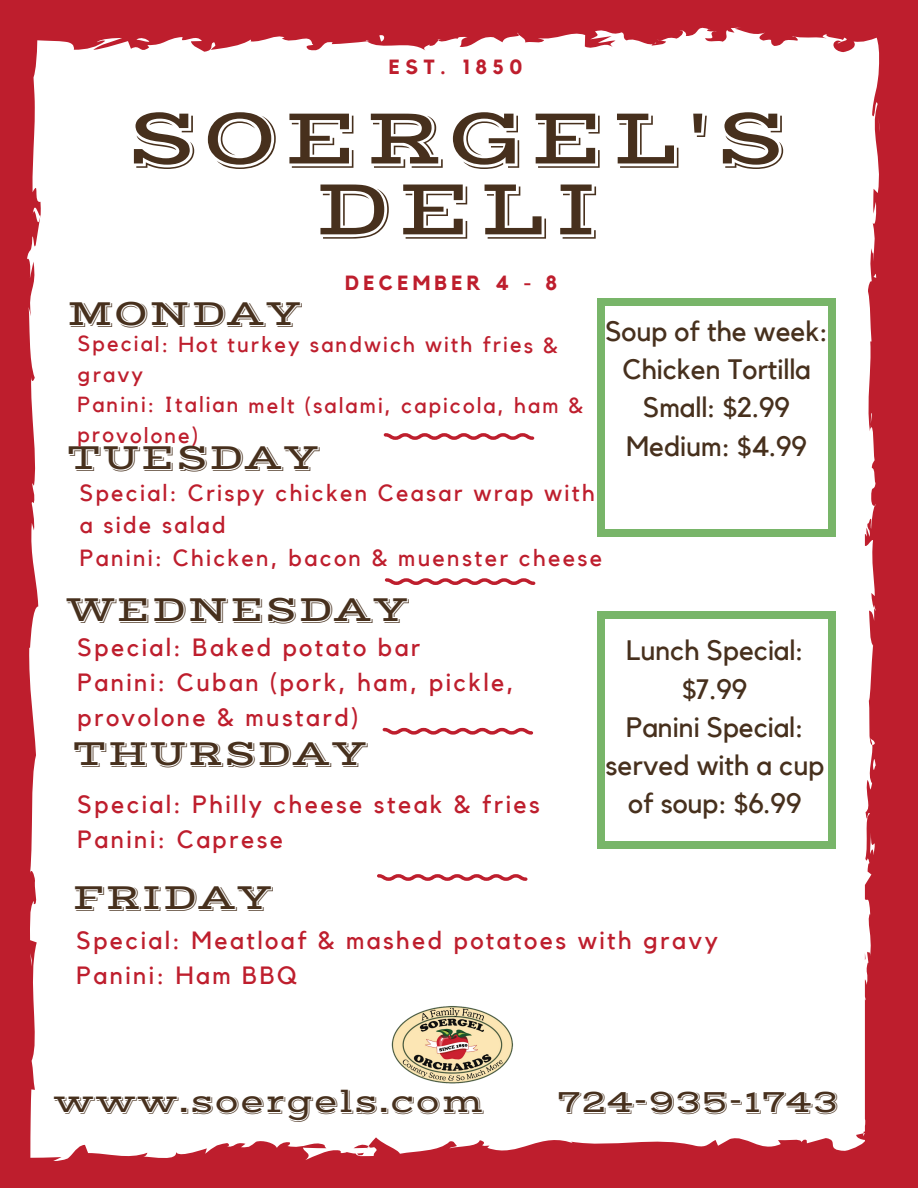
<style>
.page{position:relative;width:918px;height:1188px;background:#be1e2d}
.page>*{position:absolute;margin:0;border:0;box-sizing:border-box;transform-origin:0 0}
.t1{font:82.05px/70.8px "Vast Shadow";letter-spacing:.05em;color:#47301d;text-align:center}
.t2{font:37.35px "Vast Shadow";color:#47301d}
.t3{font:32.7px "Vast Shadow";color:#47301d}
.t4{font:28.05px/38.2px "Kollektif";color:#47301d;text-align:center}
.t5{font:24.9px/34.8px "Kollektif";letter-spacing:.1em;color:#be1e2d}
.t6{font:23.4px/32.7px "Kollektif";letter-spacing:.1em;color:#be1e2d}
.t7{font:21.75px/30.2px "Kollektif";letter-spacing:.095em;color:#be1e2d}
.t8{font:700 20.55px "Kollektif";letter-spacing:.21em;color:#be1e2d}
</style>
<div class="page">
<div style="left:27px;top:27px;width:853px;height:1134px;background:#fff"></div>
<svg style="left:870px;top:412px;width:2px;height:18px"></svg>
<svg style="left:870px;top:828px;width:8px;height:33px"></svg>
<svg style="left:873px;top:756px;width:3px;height:21px"></svg>
<svg style="left:873px;top:269px;width:3px;height:9px"></svg>
<svg style="left:879px;top:117px;width:1px;height:15px"></svg>
<svg style="left:379px;top:34px;width:7px;height:8px"></svg>
<svg style="left:136px;top:37px;width:13px;height:5px"></svg>
<svg style="left:30px;top:953px;width:2px;height:14px"></svg>
<svg style="left:384px;top:433px;width:150px;height:7px"></svg>
<svg style="left:383px;top:728px;width:150px;height:7px"></svg>
<svg style="left:385px;top:578px;width:150px;height:7px"></svg>
<svg style="left:377px;top:874px;width:150px;height:7px"></svg>
<div style="left:828px;top:529px;width:7px;height:7px;background:#78b569"></div>
<div style="left:598px;top:305px;width:7px;height:225px;background:#78b569"></div>
<div style="left:598px;top:529px;width:7px;height:7px;background:#78b569"></div>
<div style="left:828px;top:305px;width:7px;height:225px;background:#78b569"></div>
<div style="left:605px;top:529px;width:224px;height:7px;background:#78b569"></div>
<div style="left:828px;top:299px;width:7px;height:7px;background:#78b569"></div>
<div style="left:598px;top:299px;width:7px;height:7px;background:#78b569"></div>
<div style="left:605px;top:299px;width:224px;height:7px;background:#78b569"></div>
<img style="left:369px;top:982px;width:168px;height:168px">
<div style="left:828px;top:842px;width:7px;height:7px;background:#78b569"></div>
<div style="left:598px;top:618px;width:7px;height:224px;background:#78b569"></div>
<div style="left:598px;top:842px;width:7px;height:7px;background:#78b569"></div>
<div style="left:828px;top:618px;width:7px;height:224px;background:#78b569"></div>
<div style="left:605px;top:842px;width:224px;height:7px;background:#78b569"></div>
<div style="left:828px;top:611px;width:7px;height:7px;background:#78b569"></div>
<div style="left:598px;top:611px;width:7px;height:7px;background:#78b569"></div>
<div style="left:605px;top:611px;width:224px;height:7px;background:#78b569"></div>
<p class="t8" style="left:389px;top:57px;width:135px">EST. 1850</p>
<h1 class="t1" style="left:127px;top:104px;width:663px">SOERGEL'S<br>DELI</h1>
<p class="t8" style="left:345px;top:273px;width:214px">DECEMBER 4 - 8</p>
<h2 class="t2" style="left:67px;top:291px;width:236px">MONDAY</h2>
<p class="t7" style="left:77px;top:330px;width:507px">Special: Hot turkey sandwich with fries &amp; gravy<br>Panini: Italian melt (salami, capicola, ham &amp; provolone)</p>
<h2 class="t2" style="left:67px;top:435px;width:254px">TUESDAY</h2>
<p class="t4" style="left:605px;top:313px;width:224px">Soup of the week:<br>Chicken Tortilla<br>Small: $2.99<br>Medium: $4.99</p>
<p class="t6" style="left:80px;top:477px;width:524px">Special: Crispy chicken Ceasar wrap with a side salad<br>Panini: Chicken, bacon &amp; muenster cheese</p>
<h2 class="t2" style="left:66px;top:587px;width:344px">WEDNESDAY</h2>
<p class="t5" style="left:78px;top:631px;width:438px">Special: Baked potato bar<br>Panini: Cuban (pork, ham, pickle, provolone &amp; mustard)</p>
<h2 class="t2" style="left:73px;top:731px;width:296px">THURSDAY</h2>
<p class="t5" style="left:78px;top:788px;width:464px">Special: Philly cheese steak &amp; fries<br>Panini: Caprese</p>
<h2 class="t2" style="left:72px;top:875px;width:202px">FRIDAY</h2>
<p class="t4" style="left:606px;top:633px;width:220px">Lunch Special: $7.99<br>Panini Special: served with a cup of soup: $6.99</p>
<p class="t5" style="left:76px;top:924px;width:643px">Special: Meatloaf &amp; mashed potatoes with gravy<br>Panini: Ham BBQ</p>
<h3 class="t3" style="left:54px;top:1082px;width:432px">www.soergels.com</h3>
<h3 class="t3" style="left:557px;top:1082px;width:284px">724-935-1743</h3>
</div>
